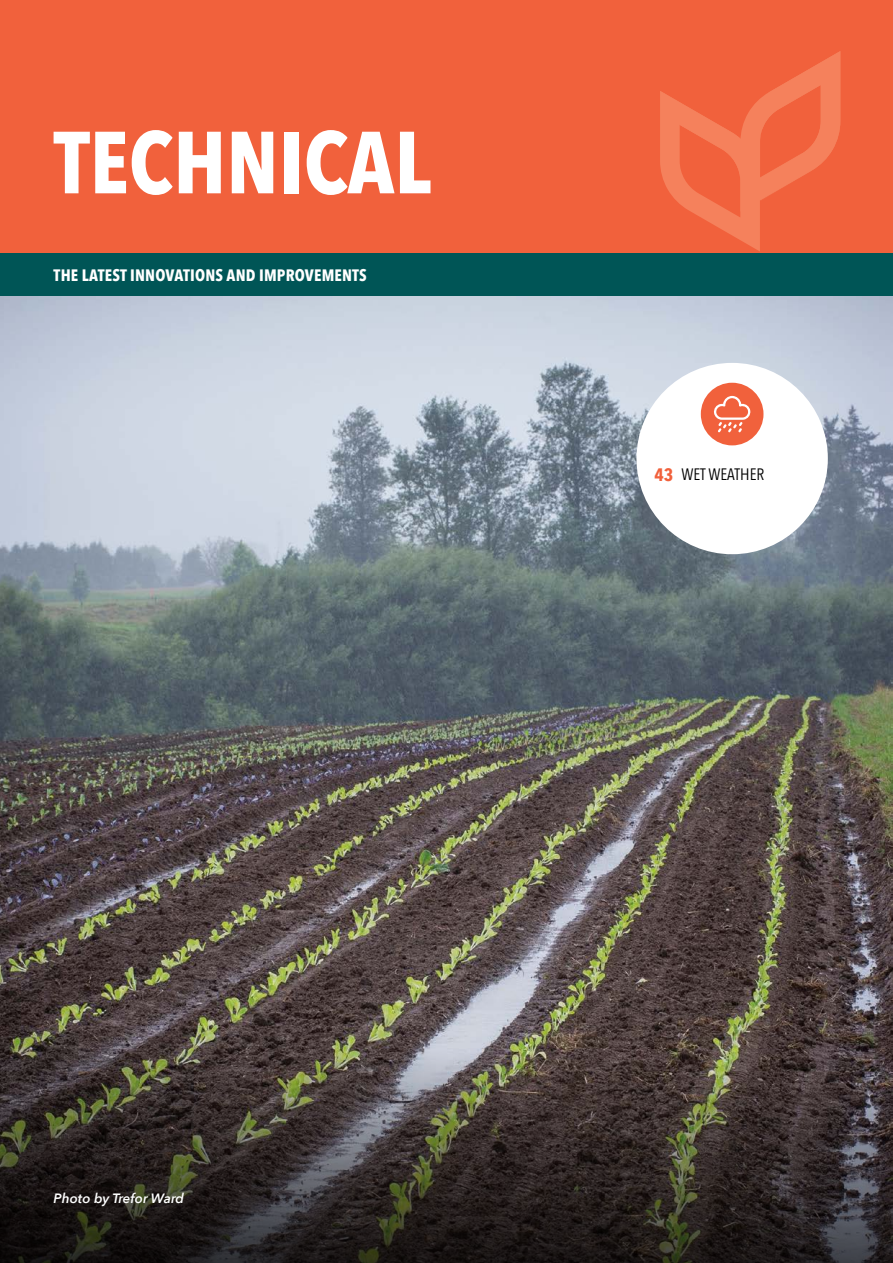
<style>
.page{position:relative;width:893px;height:1263px;background:#fff}
.page>*{position:absolute;margin:0;border:0;box-sizing:border-box;transform-origin:0 0}
.t1{font:700 87px "Avenir Next Condensed";color:#fff}
.t2{font:700 16.5px "Avenir Next Condensed";letter-spacing:.01em;color:#fff}
.t3{font:16.5px "Avenir Next Condensed";color:#000}
.t4{font:italic 600 13.5px "Avenir Next";color:#fff}
.s1{font-weight:700;font-size:18px;color:#f1613c}
</style>
<div class="page">
<img style="left:0;top:296px;width:893px;height:703px">
<div style="left:0;top:0;width:893px;height:255px;background:#f1613c"></div>
<svg style="left:660px;top:51px;width:180px;height:200px"></svg>
<div style="left:0;top:253px;width:893px;height:43px;background:#005556"></div>
<div style="left:636px;top:363px;width:192px;height:191px;background:#fff;border-radius:50%"></div>
<div style="left:701px;top:383px;width:62px;height:62px;background:#f1613c;border-radius:50%"></div>
<svg style="left:0;top:999px;width:893px;height:264px"></svg>
<svg style="left:714px;top:396px;width:37px;height:36px"></svg>
<h1 class="t1" style="left:54px;top:109px;width:379px">TECHNICAL</h1>
<p class="t2" style="left:54px;top:265px;width:315px">THE LATEST INNOVATIONS AND IMPROVEMENTS</p>
<p class="t3" style="left:654px;top:460px;width:112px"><span class="s1">43</span> WET WEATHER</p>
<p class="t4" style="left:54px;top:1187px;width:132px">Photo by Trefor Ward</p>
</div>
